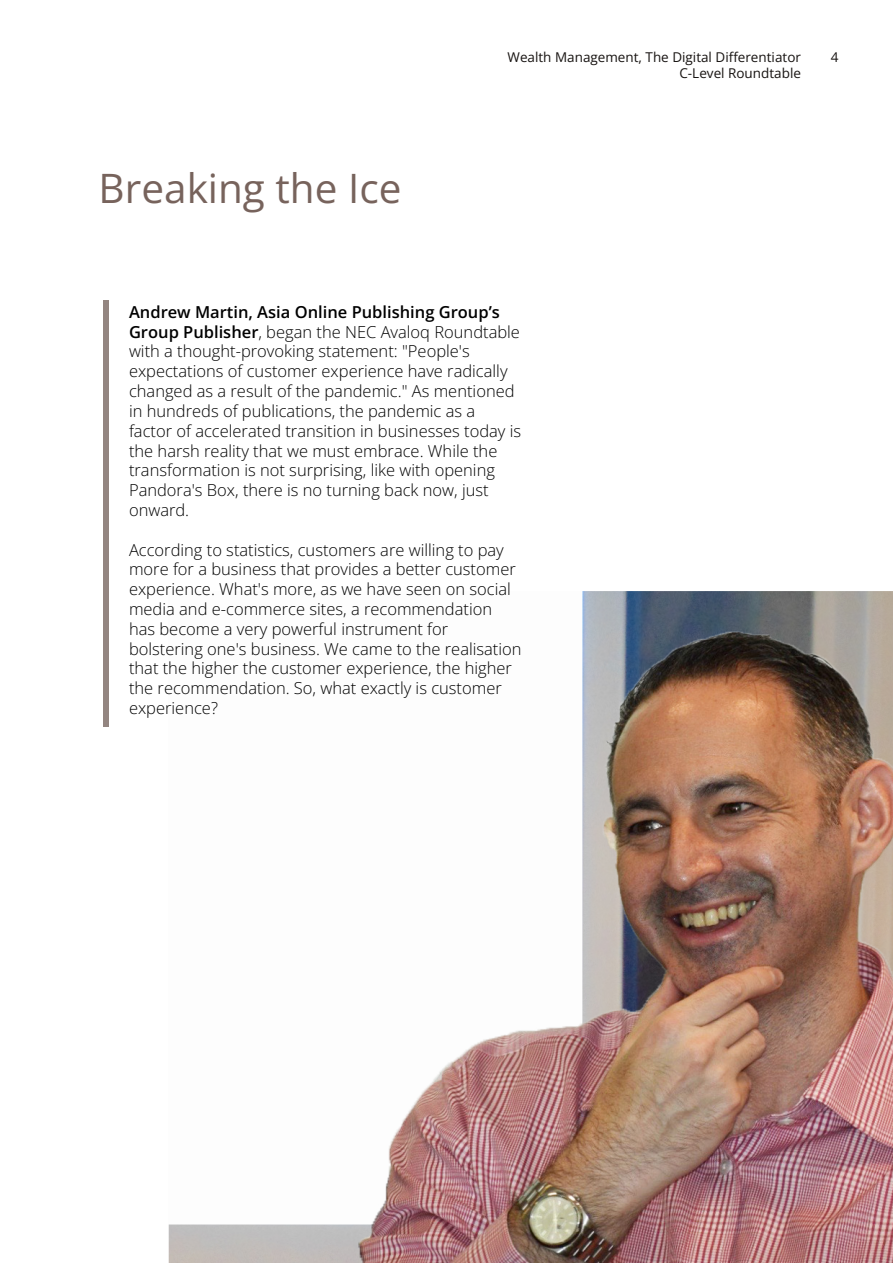
<style>
.page{position:relative;width:893px;height:1263px;background:#fff}
.page>*{position:absolute;margin:0;border:0;box-sizing:border-box;transform-origin:0 0}
.t1{font:40.5px "Open Sans";color:#77635c}
.t2{font:300 16.5px/19.8px "Open Sans";color:#000}
.t3{font:13.5px/16.2px "Open Sans";color:#171311;text-align:right}
.s1{font-weight:600}
</style>
<div class="page">
<img style="left:169px;top:591px;width:724px;height:672px">
<svg style="left:169px;top:591px;width:413px;height:633px"></svg>
<div style="left:103px;top:301px;width:5px;height:426px;background:#938580"></div>
<img style="left:339px;top:628px;width:554px;height:635px">
<p class="t3" style="left:507px;top:48px;width:295px">Wealth Management, The Digital Differentiator<br>C-Level Roundtable</p>
<p class="t3" style="left:831px;top:48px;width:9px">4</p>
<h1 class="t1" style="left:99px;top:160px;width:304px">Breaking the Ice</h1>
<p class="t2" style="left:129px;top:302px;width:394px"><span class="s1">Andrew Martin, Asia Online Publishing Group’s Group Publisher</span>, began the NEC Avaloq Roundtable with a thought-provoking statement: "People's expectations of customer experience have radically changed as a result of the pandemic." As mentioned in hundreds of publications, the pandemic as a factor of accelerated transition in businesses today is the harsh reality that we must embrace. While the transformation is not surprising, like with opening Pandora's Box, there is no turning back now, just onward.</p>
<p class="t2" style="left:129px;top:539px;width:394px">According to statistics, customers are willing to pay more for a business that provides a better customer experience. What's more, as we have seen on social media and e-commerce sites, a recommendation has become a very powerful instrument for bolstering one's business. We came to the realisation that the higher the customer experience, the higher the recommendation. So, what exactly is customer experience?</p>
</div>
